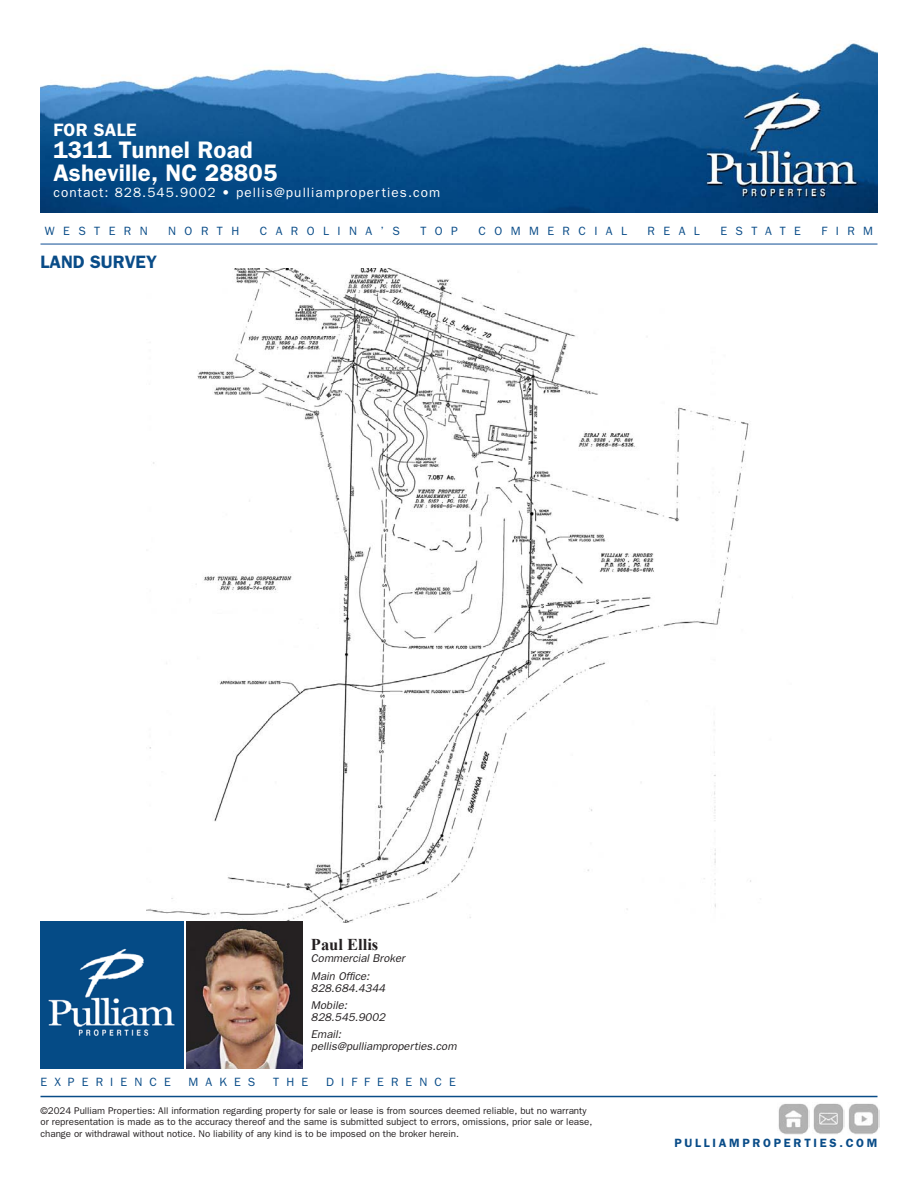
<style>
.page{position:relative;width:918px;height:1188px;background:#fff}
.page>*{position:absolute;margin:0;border:0;box-sizing:border-box;transform-origin:0 0}
.t1{font:600 24px/22.5px "Franklin Gothic";letter-spacing:.005em;color:#fff}
.t2{font:600 18px "Franklin Gothic";color:#094c88}
.t3{font:600 18px "Franklin Gothic";letter-spacing:.02em;color:#fff}
.t4{font:700 16.5px "Times New Roman";color:#231f20}
.t5{font:13.5px "Franklin Gothic";letter-spacing:.08em;color:#fff}
.t6{font:12px "Franklin Gothic";letter-spacing:.705em;color:#094c88}
.t7{font:600 12px "Franklin Gothic";letter-spacing:.225em;color:#094c88}
.t8{font:12px "Franklin Gothic";letter-spacing:.595em;color:#094c88}
.t9{font:italic 11.25px/17.4px "Franklin Gothic";color:#231f20}
.t10{font:9.75px/11.2px "Franklin Gothic";color:#231f20}
</style>
<div class="page">
<img style="left:146px;top:268px;width:605px;height:655px">
<img style="left:41px;top:43px;width:837px;height:170px">
<hr style="left:40px;top:244px;width:838px;height:1px;background:#0f4d95">
<hr style="left:40px;top:1096px;width:838px;height:1px;background:#094c88">
<img style="left:848px;top:1103px;width:31px;height:31px">
<img style="left:813px;top:1103px;width:31px;height:31px">
<img style="left:778px;top:1103px;width:31px;height:31px">
<img style="left:187px;top:922px;width:116px;height:147px">
<img style="left:40px;top:921px;width:144px;height:148px">
<h2 class="t3" style="left:53px;top:119px;width:85px">FOR SALE</h2>
<h1 class="t1" style="left:53px;top:138px;width:225px">1311 Tunnel Road<br>Asheville, NC 28805</h1>
<h3 class="t5" style="left:53px;top:185px;width:388px">contact: 828.545.9002 • pellis@pulliamproperties.com</h3>
<p class="t6" style="left:45px;top:224px;width:104px">WESTERN</p>
<p class="t6" style="left:168px;top:224px;width:73px">NORTH</p>
<p class="t6" style="left:260px;top:224px;width:142px">CAROLINA’S</p>
<p class="t6" style="left:420px;top:224px;width:39px">TOP</p>
<p class="t6" style="left:479px;top:224px;width:150px">COMMERCIAL</p>
<p class="t6" style="left:648px;top:224px;width:54px">REAL</p>
<p class="t6" style="left:720px;top:224px;width:82px">ESTATE</p>
<p class="t6" style="left:822px;top:224px;width:53px">FIRM</p>
<h2 class="t2" style="left:40px;top:251px;width:118px">LAND SURVEY</h2>
<h3 class="t4" style="left:311px;top:933px;width:69px">Paul Ellis</h3>
<p class="t9" style="left:311px;top:949px;width:95px">Commercial Broker<br>Main Office:</p>
<p class="t9" style="left:311px;top:979px;width:76px">828.684.4344<br>Mobile:</p>
<p class="t9" style="left:311px;top:1008px;width:76px">828.545.9002<br>Email:</p>
<p class="t9" style="left:311px;top:1038px;width:147px">pellis@pulliamproperties.com</p>
<p class="t8" style="left:40px;top:1075px;width:132px">EXPERIENCE</p>
<p class="t6" style="left:189px;top:1075px;width:68px">MAKES</p>
<p class="t6" style="left:273px;top:1075px;width:36px">THE</p>
<p class="t8" style="left:326px;top:1075px;width:131px">DIFFERENCE</p>
<p class="t10" style="left:40px;top:1105px;width:553px">©2024 Pulliam Properties: All information regarding property for sale or lease is from sources deemed reliable, but no warranty or representation is made as to the accuracy thereof and the same is submitted subject to errors, omissions, prior sale or lease, change or withdrawal without notice. No liability of any kind is to be imposed on the broker herein.</p>
<p class="t7" style="left:674px;top:1136px;width:205px">PULLIAMPROPERTIES.COM</p>
</div>
